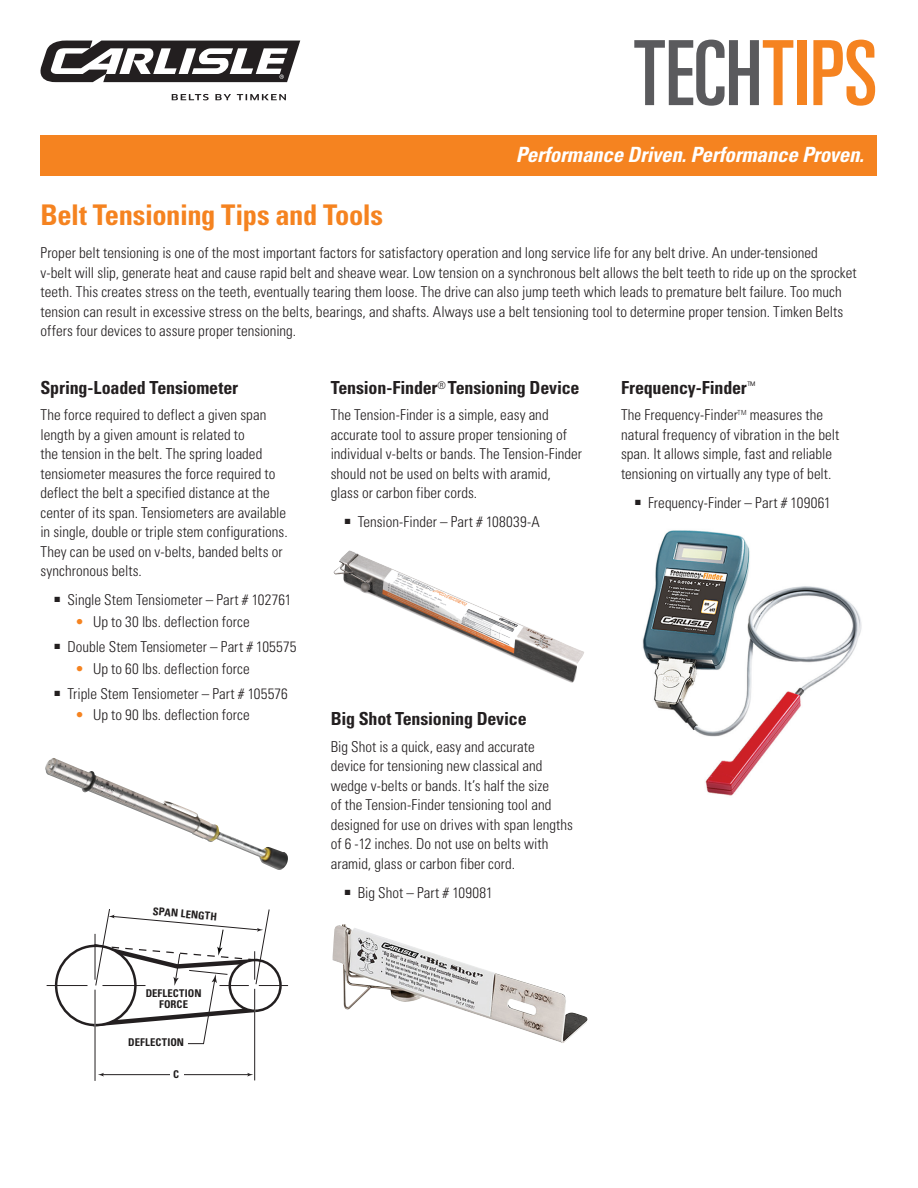
<style>
.page{position:relative;width:918px;height:1188px;background:#fff}
.page>*{position:absolute;margin:0;border:0;box-sizing:border-box;transform-origin:0 0}
.t1{font:ultra-condensed 90px "Univers";color:#5a5a5d}
.t2{font:700 condensed 28.5px "Univers";letter-spacing:-.015em;color:#f58320}
.t3{font:italic 700 condensed 21px "Univers";letter-spacing:-.01em;color:#fff}
.t4{font:700 condensed 18px "Univers";letter-spacing:-.01em;color:#231f20}
.t5{font:300 condensed 15px/19.5px "Univers";color:#231f20}
.t6{font:700 condensed 10.65px/11.6px "Univers";letter-spacing:.01em;color:#211e1e;text-align:center}
.t7{font:7.5px "Zapf Dingbats ITC";color:#231f20}
.s1{color:#f58320}
</style>
<div class="page">
<div style="left:40px;top:135px;width:838px;height:41px;background:#f58320"></div>
<svg style="left:40px;top:40px;width:260px;height:42px"></svg>
<svg style="left:172px;top:94px;width:114px;height:6px"></svg>
<hr style="left:254px;top:989px;width:1px;height:91px;background:#231f20">
<hr style="left:95px;top:990px;width:1px;height:91px;background:#231f20">
<hr style="left:47px;top:985px;width:41px;height:1px;background:#231f20">
<hr style="left:102px;top:1074px;width:147px;height:1px;background:#231f20">
<svg style="left:247px;top:1073px;width:6px;height:3px"></svg>
<svg style="left:98px;top:1073px;width:6px;height:3px"></svg>
<div style="left:170px;top:1068px;width:14px;height:13px;background:#fff"></div>
<svg style="left:91px;top:909px;width:197px;height:136px"></svg>
<img style="left:45px;top:758px;width:243px;height:112px">
<img style="left:334px;top:551px;width:243px;height:132px">
<img style="left:642px;top:530px;width:220px;height:266px">
<img style="left:333px;top:924px;width:254px;height:119px">
<h1 class="t1" style="left:634px;top:22px;width:245px">TECH<span class="s1">TIPS</span></h1>
<h3 class="t3" style="left:516px;top:142px;width:350px">Performance Driven. Performance Proven.</h3>
<h2 class="t2" style="left:40px;top:198px;width:344px">Belt Tensioning Tips and Tools</h2>
<p class="t5" style="left:40px;top:243px;width:818px">Proper belt tensioning is one of the most important factors for satisfactory operation and long service life for any belt drive. An under-tensioned<br>v-belt will slip, generate heat and cause rapid belt and sheave wear. Low tension on a synchronous belt allows the belt teeth to ride up on the sprocket teeth. This creates stress on the teeth, eventually tearing them loose. The drive can also jump teeth which leads to premature belt failure. Too much tension can result in excessive stress on the belts, bearings, and shafts. Always use a belt tensioning tool to determine proper tension. Timken Belts offers four devices to assure proper tensioning.</p>
<p class="t4" style="left:40px;top:376px;width:199px">Spring-Loaded Tensiometer</p>
<p class="t5" style="left:40px;top:405px;width:249px">The force required to deflect a given span length by a given amount is related to<br>the tension in the belt. The spring loaded tensiometer measures the force required to deflect the belt a specified distance at the center of its span. Tensiometers are available in single, double or triple stem configurations.<br>They can be used on v-belts, banded belts or synchronous belts.</p>
<p class="t5" style="left:55px;top:590px;width:239px">■ Single Stem Tensiometer – Part # 102761</p>
<p class="t5" style="left:75px;top:612px;width:176px"><span class="s1">•</span> Up to 30 lbs. deflection force</p>
<p class="t5" style="left:55px;top:637px;width:243px">■ Double Stem Tensiometer – Part # 105575</p>
<p class="t5" style="left:75px;top:659px;width:176px"><span class="s1">•</span> Up to 60 lbs. deflection force</p>
<p class="t5" style="left:55px;top:683px;width:235px">■ Triple Stem Tensiometer – Part # 105576</p>
<p class="t5" style="left:75px;top:705px;width:176px"><span class="s1">•</span> Up to 90 lbs. deflection force</p>
<p class="t6" style="left:153px;top:905px;width:66px;rotate:5deg">SPAN LENGTH</p>
<p class="t6" style="left:146px;top:987px;width:57px">DEFLECTION<br>FORCE</p>
<p class="t6" style="left:128px;top:1037px;width:57px">DEFLECTION</p>
<p class="t6" style="left:173px;top:1069px;width:7px">C</p>
<p class="t4" style="left:331px;top:376px;width:250px">Tension-Finder<sup>®</sup> Tensioning Device</p>
<p class="t5" style="left:331px;top:405px;width:253px">The Tension-Finder is a simple, easy and accurate tool to assure proper tensioning of individual v-belts or bands. The Tension-Finder should not be used on belts with aramid, glass or carbon fiber cords.</p>
<p class="t5" style="left:345px;top:512px;width:196px">■ Tension-Finder – Part # 108039-A</p>
<p class="t4" style="left:331px;top:708px;width:197px">Big Shot Tensioning Device</p>
<p class="t5" style="left:331px;top:737px;width:244px">Big Shot is a quick, easy and accurate device for tensioning new classical and wedge v-belts or bands. It’s half the size<br>of the Tension-Finder tensioning tool and designed for use on drives with span lengths of 6 -12 inches. Do not use on belts with aramid, glass or carbon fiber cord.</p>
<p class="t7" style="left:350px;top:889px;width:4px">■</p>
<p class="t5" style="left:345px;top:883px;width:149px">■ Big Shot – Part # 109081</p>
<p class="t4" style="left:621px;top:376px;width:136px">Frequency-Finder<sup>™</sup></p>
<p class="t5" style="left:621px;top:405px;width:220px">The Frequency-Finder<sup>TM</sup> measures the natural frequency of vibration in the belt span. It allows simple, fast and reliable tensioning on virtually any type of belt.</p>
<p class="t7" style="left:641px;top:499px;width:4px">■</p>
<p class="t5" style="left:635px;top:493px;width:197px">■ Frequency-Finder – Part # 109061</p>
</div>
